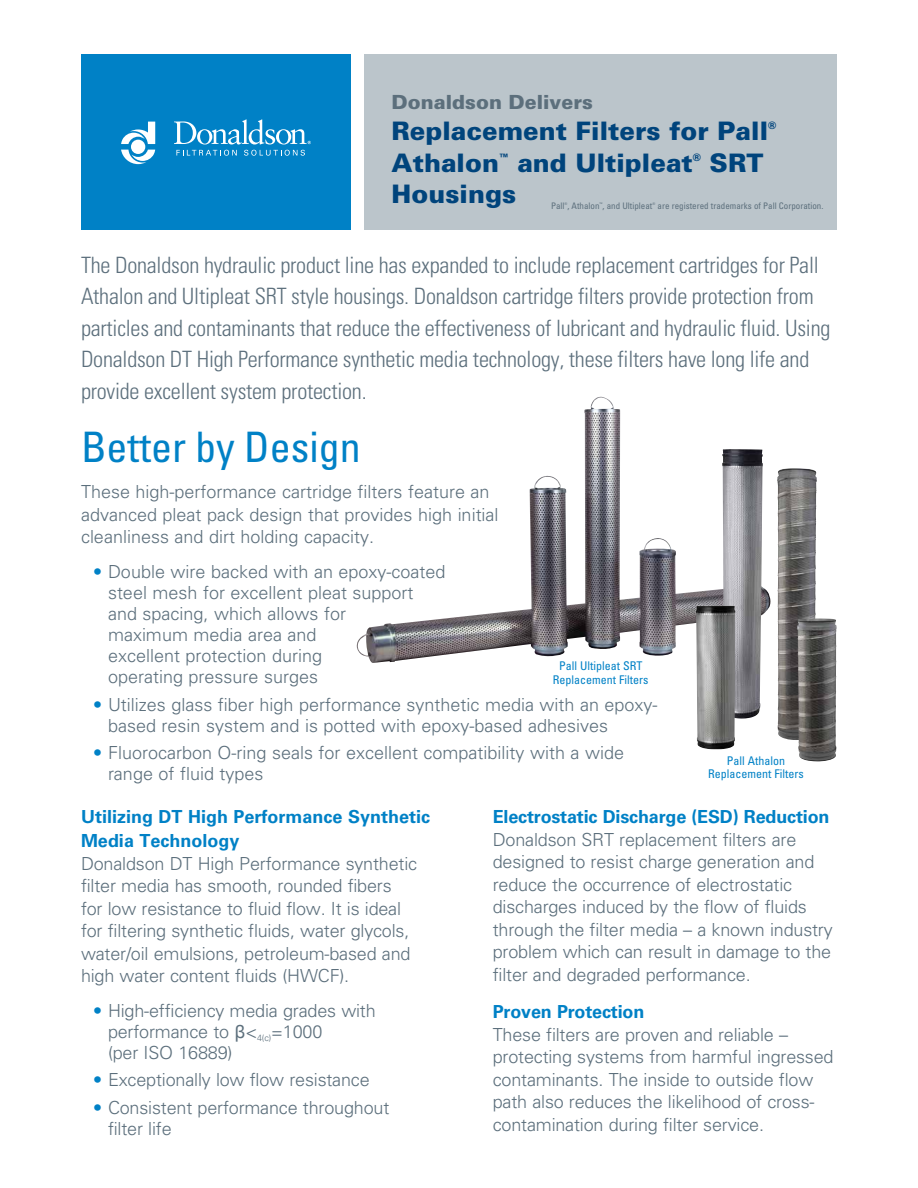
<style>
.page{position:relative;width:918px;height:1188px;background:#fff}
.page>*{position:absolute;margin:0;border:0;box-sizing:border-box;transform-origin:0 0}
.t1{font:condensed 42px "Univers LT Std";color:#0081c6}
.t2{font:900 25.5px "Univers LT Std";color:#00447c}
.t3{font:300 condensed 22.5px/31.5px "Univers LT Std";letter-spacing:-.01em;color:#5c6f7c}
.t4{font:900 19.5px "Univers LT Std";color:#5c6f7c}
.t5{font:300 18px/22.5px "Univers LT Std";letter-spacing:-.01em;color:#5c6f7c}
.t6{font:700 18px/24px "Univers LT Std";letter-spacing:-.01em;color:#0081c6}
.t7{font:condensed 12px/13.5px "Univers LT Std";color:#0081c6;text-align:center}
.t8{font:900 10.2px "Univers LT Std";color:#00447c}
.t9{font:condensed 9px "Univers LT Std";color:#5c6f7c}
.t10{font:condensed 3.6px "Univers LT Std";color:#5c6f7c}
.s1{font-weight:700;color:#0081c6}
.s2{font-family:"Helvetica";font-weight:400}
</style>
<div class="page">
<div style="left:81px;top:54px;width:270px;height:176px;background:#0081c6"></div>
<svg style="left:121px;top:122px;width:34px;height:42px"></svg>
<svg style="left:174px;top:119px;width:137px;height:37px"></svg>
<div style="left:364px;top:54px;width:473px;height:176px;background:#bbc5cb"></div>
<img style="left:356px;top:397px;width:415px;height:266px">
<img style="left:777px;top:468px;width:14px;height:169px">
<img style="left:722px;top:449px;width:41px;height:270px">
<img style="left:797px;top:620px;width:40px;height:142px">
<img style="left:696px;top:605px;width:39px;height:144px">
<p class="t4" style="left:392px;top:89px;width:203px">Donaldson Delivers</p>
<h2 class="t2" style="left:392px;top:115px;width:378px">Replacement Filters for Pall</h2>
<p class="t8" style="left:768px;top:119px;width:10px">®</p>
<h2 class="t2" style="left:391px;top:146px;width:109px">Athalon</h2>
<p class="t8" style="left:499px;top:150px;width:11px">™</p>
<h2 class="t2" style="left:517px;top:146px;width:177px">and Ultipleat</h2>
<p class="t8" style="left:693px;top:150px;width:10px">®</p>
<h2 class="t2" style="left:710px;top:146px;width:55px">SRT</h2>
<h2 class="t2" style="left:391px;top:178px;width:126px">Housings</h2>
<p class="t10" style="left:565px;top:202px;width:4px">®</p>
<p class="t10" style="left:600px;top:202px;width:4px">™</p>
<p class="t10" style="left:652px;top:202px;width:4px">®</p>
<p class="t9" style="left:658px;top:200px;width:167px">are registered trademarks of Pall Corporation.</p>
<p class="t9" style="left:551px;top:200px;width:103px">Pall , Athalon , and Ultipleat</p>
<p class="t3" style="left:81px;top:249px;width:751px">The Donaldson hydraulic product line has expanded to include replacement cartridges for Pall Athalon and Ultipleat SRT style housings. Donaldson cartridge filters provide protection from particles and contaminants that reduce the effectiveness of lubricant and hydraulic fluid. Using Donaldson DT High Performance synthetic media technology, these filters have long life and provide excellent system protection.</p>
<h1 class="t1" style="left:81px;top:421px;width:281px">Better by Design</h1>
<p class="t5" style="left:81px;top:481px;width:419px">These high-performance cartridge filters feature an advanced pleat pack design that provides high initial cleanliness and dirt holding capacity.</p>
<p class="t5" style="left:108px;top:561px;width:339px;line-height:21px;text-indent:-14px"><span class="s1">•</span> Double wire backed with an epoxy-coated steel mesh for excellent pleat support and spacing, which allows for<br>maximum media area and<br>excellent protection during<br>operating pressure surges</p>
<p class="t5" style="left:108px;top:694px;width:551px;line-height:21px;text-indent:-14px"><span class="s1">•</span> Utilizes glass fiber high performance synthetic media with an epoxy&shy;based resin system and is potted with epoxy-based adhesives</p>
<p class="t5" style="left:108px;top:743px;width:518px;line-height:21px;text-indent:-14px"><span class="s1">•</span> Fluorocarbon O-ring seals for excellent compatibility with a wide range of fluid types</p>
<p class="t7" style="left:553px;top:659px;width:97px">Pall Ultipleat SRT<br>Replacement Filters</p>
<p class="t7" style="left:708px;top:754px;width:97px">Pall Athalon<br>Replacement Filters</p>
<p class="t6" style="left:81px;top:805px;width:351px">Utilizing DT High Performance Synthetic<br>Media Technology</p>
<p class="t5" style="left:81px;top:852px;width:338px">Donaldson DT High Performance synthetic filter media has smooth, rounded fibers for low resistance to fluid flow. It is ideal for filtering synthetic fluids, water glycols, water/oil emulsions, petroleum-based and high water content fluids (HWCF).</p>
<p class="t5" style="left:108px;top:1000px;width:269px;line-height:21px;text-indent:-14px"><span class="s1">•</span> High-efficiency media grades with performance to <span class="s2">β</span>&lt;<sub>4(c)</sub>=1000<br>(per ISO 16889)</p>
<p class="t5" style="left:95px;top:1069px;width:277px"><span class="s1">•</span> Exceptionally low flow resistance</p>
<p class="t5" style="left:108px;top:1097px;width:283px;line-height:21px;text-indent:-14px"><span class="s1">•</span> Consistent performance throughout filter life</p>
<p class="t6" style="left:493px;top:805px;width:338px">Electrostatic Discharge (ESD) Reduction</p>
<p class="t5" style="left:493px;top:828px;width:342px">Donaldson SRT replacement filters are designed to resist charge generation and reduce the occurrence of electrostatic discharges induced by the flow of fluids through the filter media – a known industry problem which can result in damage to the filter and degraded performance.</p>
<p class="t6" style="left:493px;top:1000px;width:153px">Proven Protection</p>
<p class="t5" style="left:493px;top:1023px;width:342px">These filters are proven and reliable – protecting systems from harmful ingressed contaminants. The inside to outside flow path also reduces the likelihood of cross&shy;contamination during filter service.</p>
</div>
